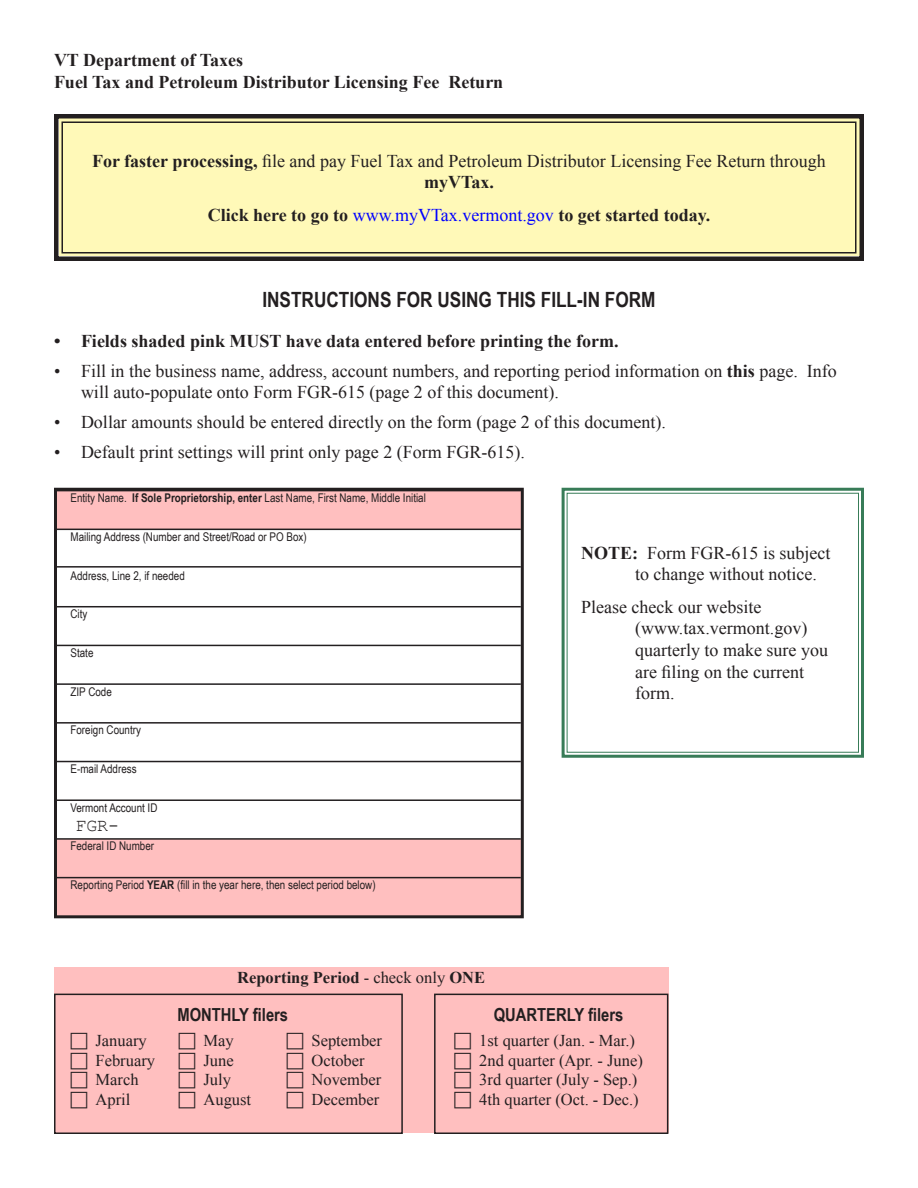
<style>
.page{position:relative;width:918px;height:1188px;background:#fff}
.page>*{position:absolute;margin:0;border:0;box-sizing:border-box;transform-origin:0 0}
.t1{font:700 21px "Arial Narrow";color:#231f20}
.t2{font:18px/21.6px "Times New Roman";color:#231f20}
.t3{font:700 18px "Times New Roman";color:#231f20}
.t4{font:700 18px "Arial Narrow";color:#231f20}
.t5{font:18px "Courier New";color:#231f20}
.t6{font:16.5px/19.8px "Times New Roman";color:#231f20}
.t7{font:700 16.5px "Times New Roman";color:#231f20}
.t8{font:12px "Arial Narrow";color:#231f20}
.s1{font-weight:700}
.s2{font-weight:400;color:#00f}
.s3{font-weight:400}
</style>
<div class="page">
<div style="left:54px;top:968px;width:614px;height:165px;background:#ffbfbf"></div>
<div style="left:54px;top:994px;width:349px;height:140px;border:2px solid #231f20"></div>
<div style="left:434px;top:994px;width:234px;height:140px;border:2px solid #231f20"></div>
<svg style="left:561px;top:487px;width:303px;height:271px"></svg>
<div style="left:567px;top:493px;width:292px;height:260px;border:1px solid #387c58"></div>
<div style="left:54px;top:491px;width:468px;height:38px;background:#ffbfbf"></div>
<div style="left:56px;top:839px;width:466px;height:78px;background:#ffbfbf"></div>
<hr style="left:57px;top:529px;width:464px;height:1px;background:#231f20">
<hr style="left:57px;top:566px;width:464px;height:2px;background:#231f20">
<hr style="left:57px;top:606px;width:464px;height:1px;background:#231f20">
<hr style="left:57px;top:645px;width:464px;height:1px;background:#231f20">
<hr style="left:57px;top:683px;width:464px;height:2px;background:#231f20">
<hr style="left:57px;top:722px;width:464px;height:2px;background:#231f20">
<hr style="left:57px;top:761px;width:464px;height:1px;background:#231f20">
<hr style="left:57px;top:799px;width:464px;height:2px;background:#231f20">
<hr style="left:57px;top:838px;width:464px;height:2px;background:#231f20">
<hr style="left:57px;top:877px;width:464px;height:1px;background:#231f20">
<div style="left:54px;top:488px;width:470px;height:430px;border:3px solid #231f20"></div>
<svg style="left:54px;top:114px;width:810px;height:147px;background:#eee8ac"></svg>
<div style="left:61px;top:121px;width:796px;height:133px;border:2px solid #231f20"></div>
<p class="t3" style="left:54px;top:48px;width:191px">VT Department of Taxes</p>
<p class="t3" style="left:54px;top:69px;width:451px">Fuel Tax and Petroleum Distributor Licensing Fee Return</p>
<p class="t2" style="left:92px;top:150px;width:735px;text-align:center"><span class="s1">For faster processing,</span> file and pay Fuel Tax and Petroleum Distributor Licensing Fee Return through <span class="s1">myVTax.</span></p>
<p class="t3" style="left:208px;top:202px;width:504px">Click here to go to <span class="s2">www.myVTax.vermont.gov</span> to get started today.</p>
<p class="t1" style="left:262px;top:283px;width:395px">INSTRUCTIONS FOR USING THIS FILL-IN FORM</p>
<p class="t3" style="left:54px;top:329px;width:566px">• Fields shaded pink MUST have data entered before printing the form.</p>
<p class="t2" style="left:81px;top:360px;width:757px;text-indent:-27px">• Fill in the business name, address, account numbers, and reporting period information on <span class="s1">this</span> page. Info will auto-populate onto Form FGR-615 (page 2 of this document).</p>
<p class="t2" style="left:54px;top:411px;width:613px">• Dollar amounts should be entered directly on the form (page 2 of this document).</p>
<p class="t2" style="left:54px;top:441px;width:472px">• Default print settings will print only page 2 (Form FGR-615).</p>
<p class="t8" style="left:71px;top:489px;width:357px">Entity Name. <span class="s1">If Sole Proprietorship, enter</span> Last Name, First Name, Middle Initial</p>
<p class="t8" style="left:71px;top:528px;width:238px">Mailing Address (Number and Street/Road or PO Box)</p>
<p class="t8" style="left:71px;top:567px;width:116px">Address, Line 2, if needed</p>
<p class="t8" style="left:71px;top:605px;width:18px">City</p>
<p class="t8" style="left:71px;top:644px;width:24px">State</p>
<p class="t8" style="left:71px;top:683px;width:43px">ZIP Code</p>
<p class="t8" style="left:71px;top:721px;width:72px">Foreign Country</p>
<p class="t8" style="left:71px;top:760px;width:68px">E-mail Address</p>
<p class="t8" style="left:71px;top:799px;width:88px">Vermont Account ID</p>
<p class="t8" style="left:71px;top:837px;width:85px">Federal ID Number</p>
<p class="t8" style="left:71px;top:876px;width:307px">Reporting Period <span class="s1">YEAR</span> (fill in the year here, then select period below)</p>
<p class="t5" style="left:76px;top:814px;width:45px">FGR-</p>
<p class="t2" style="left:635px;top:542px;width:197px;text-indent:-54px"><span class="s1">NOTE:</span> Form FGR-615 is subject to change without notice.</p>
<p class="t2" style="left:635px;top:596px;width:194px;text-indent:-54px">Please check our website (www.tax.vermont.gov) quarterly to make sure you are filing on the current form.</p>
<p class="t7" style="left:237px;top:966px;width:249px">Reporting Period <span class="s3">- check only</span> ONE</p>
<p class="t4" style="left:177px;top:1001px;width:112px">MONTHLY filers</p>
<p class="t4" style="left:494px;top:1001px;width:131px">QUARTERLY filers</p>
<p class="t6" style="left:96px;top:1030px;width:53px">January</p>
<p class="t6" style="left:96px;top:1050px;width:61px">February</p>
<p class="t6" style="left:96px;top:1070px;width:45px">March</p>
<p class="t6" style="left:96px;top:1089px;width:36px">April</p>
<p class="t6" style="left:204px;top:1030px;width:49px">May<br>June<br>July<br>August</p>
<p class="t6" style="left:312px;top:1030px;width:72px">September<br>October<br>November<br>December</p>
<p class="t6" style="left:479px;top:1030px;width:157px">1st quarter (Jan. - Mar.)</p>
<p class="t6" style="left:479px;top:1050px;width:165px">2nd quarter (Apr. - June)</p>
<p class="t6" style="left:479px;top:1070px;width:160px">3rd quarter (July - Sep.)</p>
<p class="t6" style="left:479px;top:1089px;width:161px">4th quarter (Oct. - Dec.)</p>
</div>
